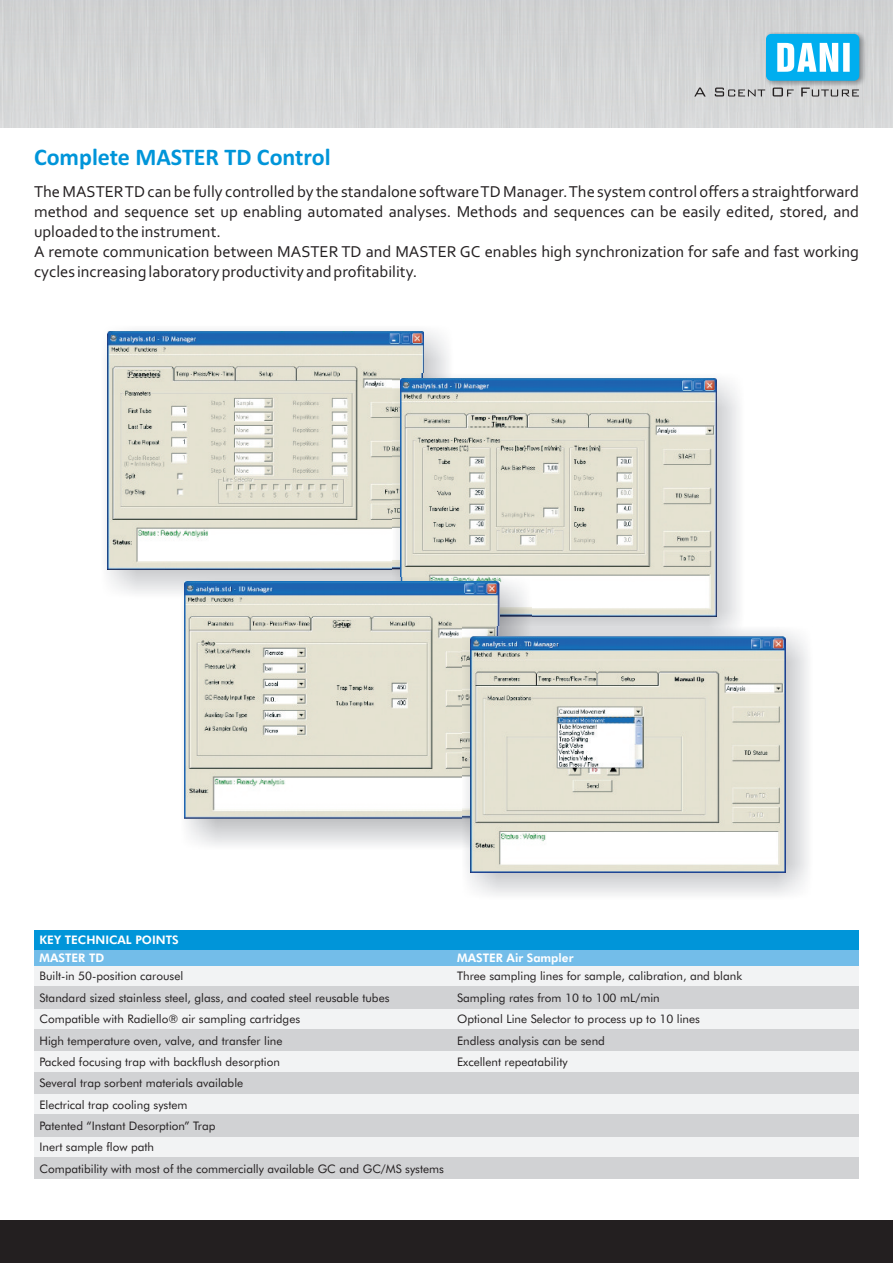
<style>
.page{position:relative;width:893px;height:1263px;background:#fff}
.page>*{position:absolute;margin:0;border:0;box-sizing:border-box;transform-origin:0 0}
.t1{font:700 24px "Calibri";color:#0095d9}
.t2{font:16.5px/20.1px "Corbel";color:#231f20}
.t3{font:11.85px/21.3px "Futura BT";color:#231f20}
.t4{font:800 11.85px/17.5px "Futura BT";color:#fff}
</style>
<div class="page">
<div style="left:0;top:0;width:893px;height:128px;background:#d4d5d6"></div>
<div style="left:0;top:1220px;width:893px;height:43px;background:#231f20"></div>
<img style="left:765px;top:33px;width:100px;height:54px">
<div style="left:766px;top:34px;width:93px;height:47px;background:#00aeef;border-radius:5px"></div>
<svg style="left:777px;top:43px;width:73px;height:29px"></svg>
<svg style="left:694px;top:88px;width:165px;height:8px"></svg>
<div style="left:34px;top:966px;width:825px;height:21px;background:#f2f3f4"></div>
<div style="left:34px;top:1009px;width:825px;height:20px;background:#f2f3f4"></div>
<div style="left:34px;top:1051px;width:825px;height:21px;background:#f2f3f4"></div>
<div style="left:34px;top:987px;width:825px;height:22px;background:#d1d2d4"></div>
<div style="left:34px;top:1029px;width:825px;height:22px;background:#d1d2d4"></div>
<div style="left:34px;top:1072px;width:825px;height:22px;background:#d1d2d4"></div>
<div style="left:34px;top:950px;width:825px;height:16px;background:#73bde9"></div>
<div style="left:34px;top:930px;width:825px;height:20px;background:#0095d9"></div>
<div style="left:34px;top:1094px;width:825px;height:20px;background:#f2f3f4"></div>
<div style="left:34px;top:1137px;width:825px;height:20px;background:#f2f3f4"></div>
<div style="left:34px;top:1114px;width:825px;height:23px;background:#d1d2d4"></div>
<div style="left:34px;top:1157px;width:825px;height:22px;background:#d1d2d4"></div>
<img style="left:106px;top:330px;width:343px;height:263px">
<img style="left:107px;top:331px;width:316px;height:238px">
<img style="left:392px;top:373px;width:347px;height:254px">
<img style="left:400px;top:379px;width:316px;height:237px">
<img style="left:181px;top:577px;width:350px;height:268px">
<img style="left:185px;top:581px;width:314px;height:237px">
<img style="left:462px;top:627px;width:346px;height:268px">
<img style="left:471px;top:636px;width:314px;height:237px">
<h1 class="t1" style="left:34px;top:147px;width:298px">Complete MASTER TD Control</h1>
<p class="t2" style="left:34px;top:183px;width:826px">The MASTER TD can be fully controlled by the standalone software TD Manager. The system control offers a straightforward method and sequence set up enabling automated analyses. Methods and sequences can be easily edited, stored, and uploaded to the instrument.<br>A remote communication between MASTER TD and MASTER GC enables high synchronization for safe and fast working cycles increasing laboratory productivity and profitability.</p>
<p class="t4" style="left:40px;top:932px;width:141px">KEY TECHNICAL POINTS<br>MASTER TD</p>
<p class="t3" style="left:40px;top:967px;width:406px">Built-in 50-position carousel<br>Standard sized stainless steel, glass, and coated steel reusable tubes Compatible with Radiello® air sampling cartridges<br>High temperature oven, valve, and transfer line<br>Packed focusing trap with backflush desorption<br>Several trap sorbent materials available<br>Electrical trap cooling system<br>Patented “Instant Desorption” Trap<br>Inert sample flow path<br>Compatibility with most of the commercially available GC and GC/MS systems</p>
<p class="t4" style="left:457px;top:950px;width:118px">MASTER Air Sampler</p>
<p class="t3" style="left:457px;top:967px;width:287px">Three sampling lines for sample, calibration, and blank Sampling rates from 10 to 100 mL/min<br>Optional Line Selector to process up to 10 lines<br>Endless analysis can be send<br>Excellent repeatability</p>
</div>
